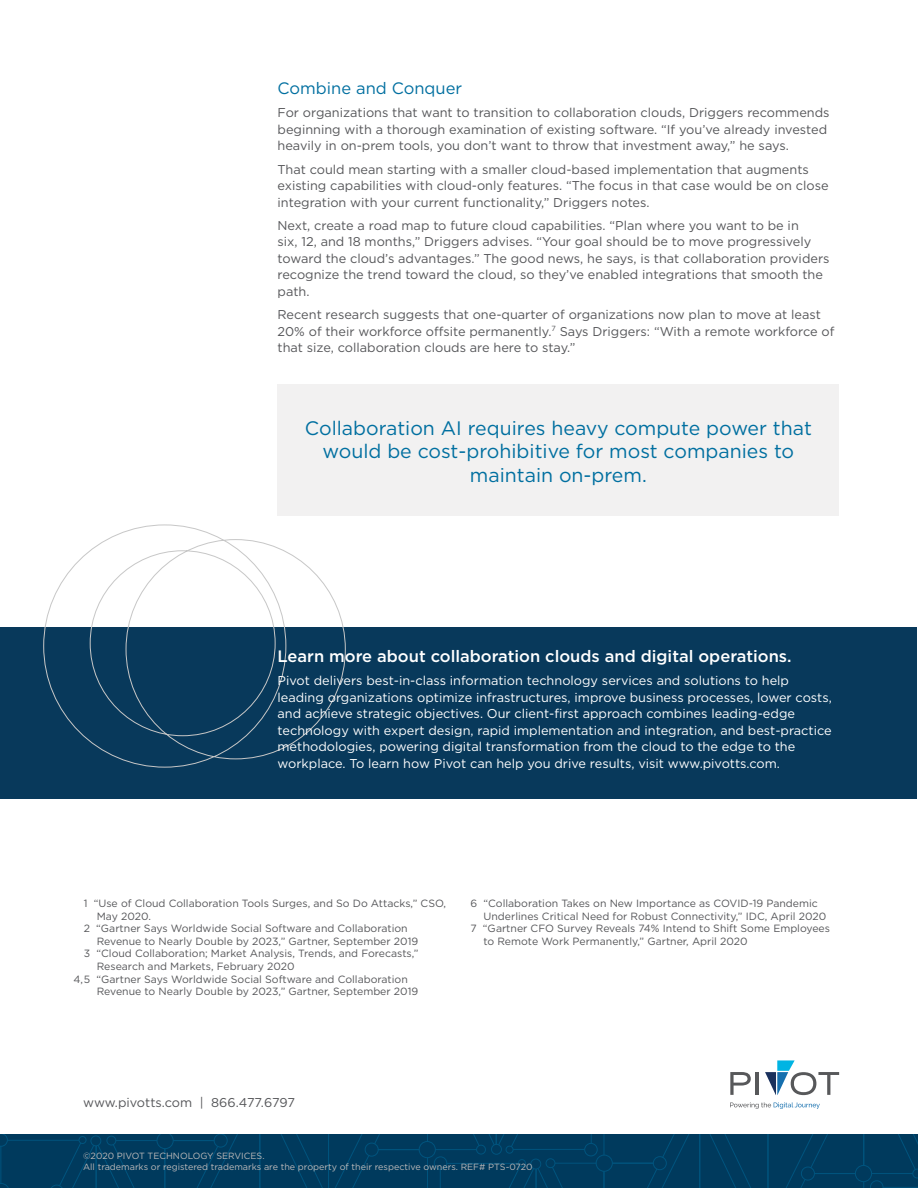
<style>
.page{position:relative;width:918px;height:1188px;background:#fff}
.page>*{position:absolute;margin:0;border:0;box-sizing:border-box;transform-origin:0 0}
.Client_Quote{font:19.5px/23.4px "Gotham";color:#006fa0;text-align:center}
.Subhead{font:500 16.5px "Gotham";color:#fff}
.Blue_callout_text{font:16.5px "Gotham";color:#006fa0}
.Plain_text{font:12.75px/16.5px "Gotham";color:#555659}
.Plain_text-2{font:12.75px/16.5px "Gotham";color:#fff}
.Plain_text-3{font:10.5px/12.6px "Gotham";color:#555659}
.t1{font:9px/10.5px "Gotham";color:#bdbaba}
</style>
<div class="page">
<div style="left:1px;top:627px;width:916px;height:171px;background:#08395b"></div>
<svg style="left:43px;top:524px;width:303px;height:244px"></svg>
<div style="left:0;top:1134px;width:918px;height:54px;background:#003a5d"></div>
<hr style="left:7px;top:1140px;width:72px;height:1px;background:#006e9f">
<hr style="left:1px;top:1146px;width:1px;height:38px;background:#006e9f">
<svg style="left:0;top:1134px;width:8px;height:13px"></svg>
<svg style="left:0;top:1183px;width:9px;height:5px"></svg>
<svg style="left:43px;top:1134px;width:875px;height:54px"></svg>
<svg style="left:730px;top:1072px;width:21px;height:23px"></svg>
<hr style="left:755px;top:1072px;width:4px;height:23px;background:#57585a">
<svg style="left:765px;top:1060px;width:74px;height:35px"></svg>
<svg style="left:730px;top:1102px;width:90px;height:7px"></svg>
<div style="left:278px;top:384px;width:561px;height:132px;background:#f2f1f1"></div>
<p class="Blue_callout_text" style="left:278px;top:78px;width:186px">Combine and Conquer</p>
<p class="Plain_text" style="left:278px;top:104px;width:554px">For organizations that want to transition to collaboration clouds, Driggers recommends beginning with a thorough examination of existing software. “If you’ve already invested heavily in on-prem tools, you don’t want to throw that investment away,” he says.</p>
<p class="Plain_text" style="left:278px;top:161px;width:553px">That could mean starting with a smaller cloud-based implementation that augments existing capabilities with cloud-only features. “The focus in that case would be on close integration with your current functionality,” Driggers notes.</p>
<p class="Plain_text" style="left:278px;top:217px;width:553px">Next, create a road map to future cloud capabilities. “Plan where you want to be in<br>six, 12, and 18 months,” Driggers advises. “Your goal should be to move progressively toward the cloud’s advantages.” The good news, he says, is that collaboration providers recognize the trend toward the cloud, so they’ve enabled integrations that smooth the path.</p>
<p class="Plain_text" style="left:278px;top:306px;width:558px">Recent research suggests that one-quarter of organizations now plan to move at least<br>20% of their workforce offsite permanently.<sup>7</sup> Says Driggers: “With a remote workforce of that size, collaboration clouds are here to stay.”</p>
<p class="Client_Quote" style="left:305px;top:416px;width:509px">Collaboration AI requires heavy compute power that would be cost-prohibitive for most companies to maintain on-prem.</p>
<p class="Subhead" style="left:278px;top:645px;width:516px">Learn more about collaboration clouds and digital operations.</p>
<p class="Plain_text-2" style="left:278px;top:672px;width:556px">Pivot delivers best-in-class information technology services and solutions to help leading organizations optimize infrastructures, improve business processes, lower costs, and achieve strategic objectives. Our client-first approach combines leading-edge technology with expert design, rapid implementation and integration, and best-practice methodologies, powering digital transformation from the cloud to the edge to the workplace. To learn how Pivot can help you drive results, visit www.pivotts.com.</p>
<p class="Plain_text-3" style="left:97px;top:897px;width:351px;text-indent:-13px">1 “Use of Cloud Collaboration Tools Surges, and So Do Attacks,” CSO,<br>May 2020.</p>
<p class="Plain_text-3" style="left:97px;top:922px;width:323px;text-indent:-13px">2 “Gartner Says Worldwide Social Software and Collaboration<br>Revenue to Nearly Double by 2023,” Gartner, September 2019</p>
<p class="Plain_text-3" style="left:97px;top:947px;width:323px;text-indent:-13px">3 “Cloud Collaboration; Market Analysis, Trends, and Forecasts,”<br>Research and Markets, February 2020</p>
<p class="Plain_text-3" style="left:97px;top:972px;width:323px;text-indent:-23px">4,5 “Gartner Says Worldwide Social Software and Collaboration<br>Revenue to Nearly Double by 2023,” Gartner, September 2019</p>
<p class="Plain_text-3" style="left:483px;top:897px;width:344px;text-indent:-13px">6 “Collaboration Takes on New Importance as COVID-19 Pandemic<br>Underlines Critical Need for Robust Connectivity,” IDC, April 2020</p>
<p class="Plain_text-3" style="left:483px;top:922px;width:348px;text-indent:-13px">7 “Gartner CFO Survey Reveals 74% Intend to Shift Some Employees to Remote Work Permanently,” Gartner, April 2020</p>
<p class="Plain_text" style="left:83px;top:1094px;width:213px">www.pivotts.com | 866.477.6797</p>
<p class="t1" style="left:83px;top:1151px;width:451px">©2020 PIVOT TECHNOLOGY SERVICES.<br>All trademarks or registered trademarks are the property of their respective owners. REF# PTS-0720</p>
</div>
